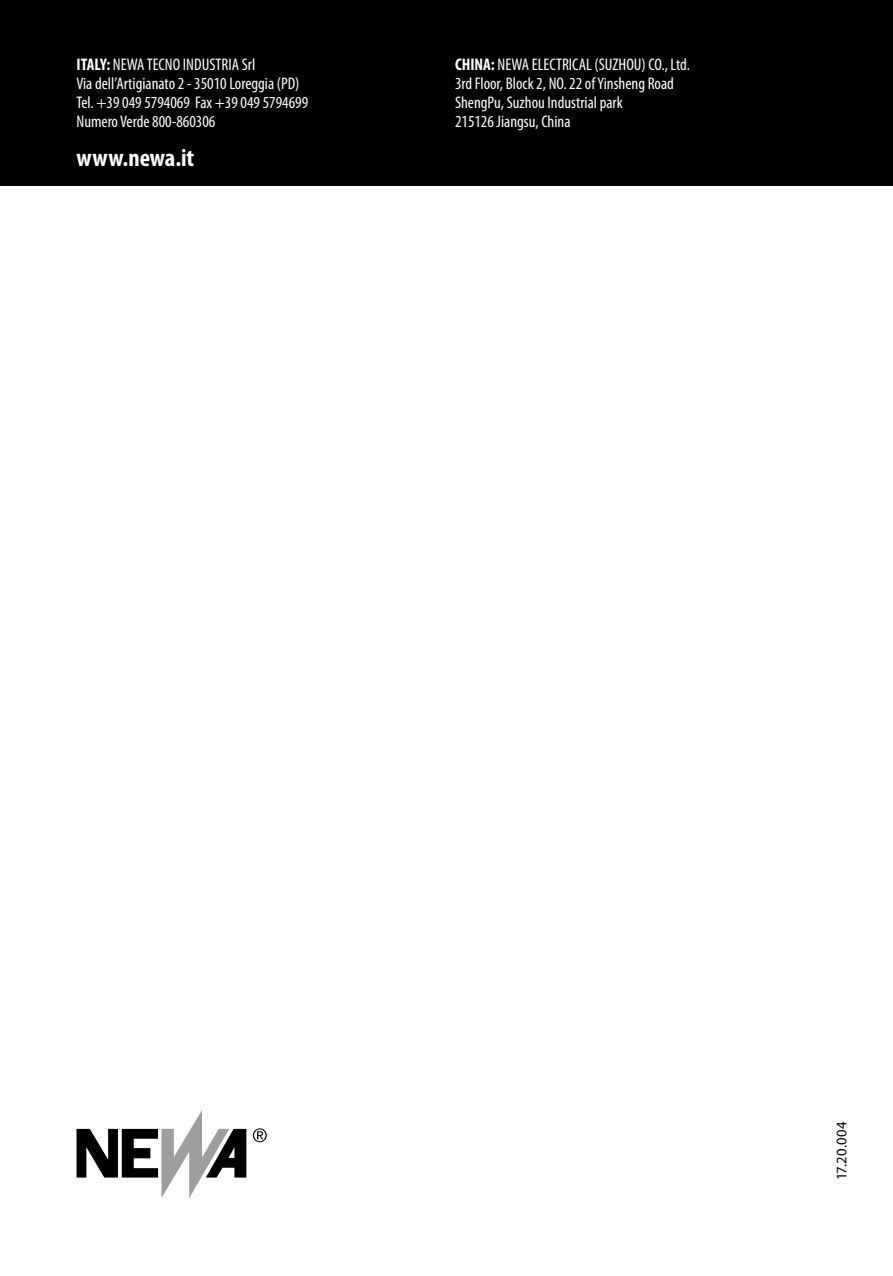
<style>
.page{position:relative;width:893px;height:1276px;background:#fff}
.page>*{position:absolute;margin:0;border:0;box-sizing:border-box;transform-origin:0 0}
.t1{font:700 condensed 24.75px "Myriad Pro";color:#fff}
.t2{font:condensed 16.88px/19.1px "Myriad Pro";color:#fff}
.t3{font:14.62px "Myriad Pro";letter-spacing:.015em;color:#000}
.s1{font-weight:700}
</style>
<div class="page">
<div style="left:0;top:0;width:893px;height:185px;background:#000"></div>
<svg style="left:77px;top:1110px;width:169px;height:88px"></svg>
<svg style="left:253px;top:1128px;width:14px;height:14px"></svg>
<p class="t2" style="left:77px;top:55px;width:233px"><span class="s1">ITALY:</span> NEWA TECNO INDUSTRIA Srl<br>Via dell’Artigianato 2 - 35010 Loreggia (PD)<br>Tel. +39 049 5794069 Fax +39 049 5794699<br>Numero Verde 800-860306</p>
<h1 class="t1" style="left:77px;top:142px;width:119px">www.newa.it</h1>
<p class="t2" style="left:455px;top:55px;width:237px"><span class="s1">CHINA:</span> NEWA ELECTRICAL (SUZHOU) CO., Ltd.<br>3rd Floor, Block 2, NO. 22 of Yinsheng Road ShengPu, Suzhou Industrial park<br>215126 Jiangsu, China</p>
<p class="t3" style="left:833px;top:1180px;width:60px;rotate:-90deg">17.20.004</p>
</div>
